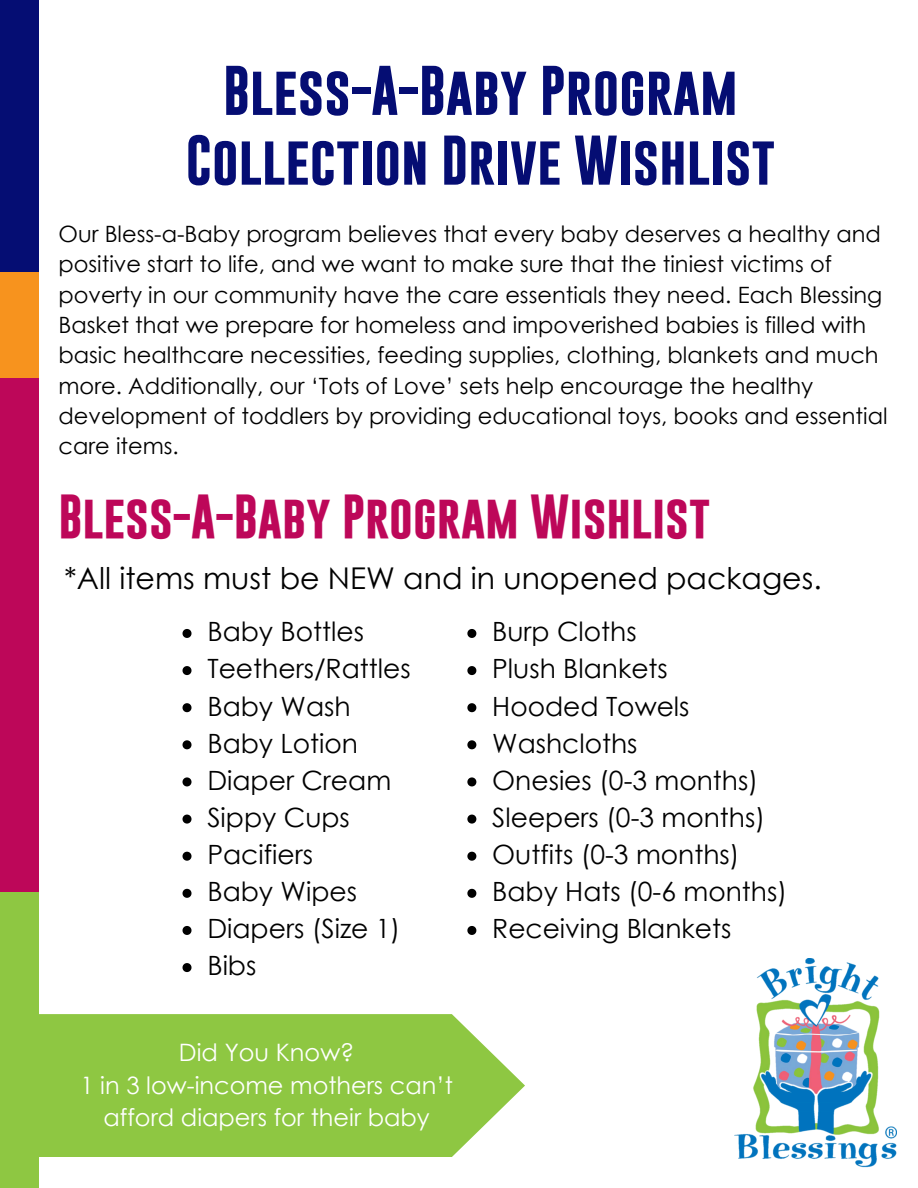
<style>
.page{position:relative;width:918px;height:1188px;background:#fff}
.page>*{position:absolute;margin:0;border:0;box-sizing:border-box;transform-origin:0 0}
.t1{font:700 50.25px/69.8px "Gobold";color:#050d73;text-align:center}
.t2{font:700 45px "Gobold";color:#bd0759}
.t3{font:30px "Century Gothic";color:#000}
.t4{font:26.55px "Century Gothic";color:#000}
.t5{font:24px/32.7px "Century Gothic";color:#fff;text-align:center}
.t6{font:22.5px/30.3px "Century Gothic";color:#000}
</style>
<div class="page">
<svg style="left:183px;top:629px;width:9px;height:9px"></svg>
<svg style="left:183px;top:666px;width:9px;height:9px"></svg>
<svg style="left:183px;top:703px;width:9px;height:9px"></svg>
<svg style="left:183px;top:740px;width:9px;height:9px"></svg>
<svg style="left:183px;top:777px;width:9px;height:9px"></svg>
<svg style="left:183px;top:815px;width:9px;height:9px"></svg>
<svg style="left:183px;top:852px;width:9px;height:9px"></svg>
<svg style="left:183px;top:889px;width:9px;height:9px"></svg>
<svg style="left:183px;top:926px;width:9px;height:9px"></svg>
<svg style="left:183px;top:963px;width:9px;height:9px"></svg>
<svg style="left:467px;top:629px;width:9px;height:9px"></svg>
<svg style="left:467px;top:666px;width:9px;height:9px"></svg>
<svg style="left:467px;top:703px;width:9px;height:9px"></svg>
<svg style="left:467px;top:740px;width:9px;height:9px"></svg>
<svg style="left:467px;top:777px;width:9px;height:9px"></svg>
<svg style="left:467px;top:815px;width:9px;height:9px"></svg>
<svg style="left:467px;top:852px;width:9px;height:9px"></svg>
<svg style="left:467px;top:889px;width:9px;height:9px"></svg>
<svg style="left:467px;top:926px;width:9px;height:9px"></svg>
<div style="left:0;top:0;width:39px;height:272px;background:#050d73"></div>
<div style="left:0;top:272px;width:39px;height:106px;background:#f7931e"></div>
<div style="left:0;top:892px;width:39px;height:296px;background:#8ec742"></div>
<div style="left:0;top:378px;width:39px;height:514px;background:#bd0759"></div>
<svg style="left:39px;top:1014px;width:486px;height:143px;background:#96cb50"></svg>
<img style="left:734px;top:959px;width:162px;height:209px">
<p class="t1" style="left:186px;top:56px;width:591px">Bless-A-Baby Program<br>Collection Drive Wishlist</p>
<h1 class="t6" style="left:59px;top:218px;width:831px">Our Bless-a-Baby program believes that every baby deserves a healthy and positive start to life, and we want to make sure that the tiniest victims of poverty in our community have the care essentials they need. Each Blessing Basket that we prepare for homeless and impoverished babies is filled with basic healthcare necessities, feeding supplies, clothing, blankets and much more. Additionally, our ‘Tots of Love’ sets help encourage the healthy development of toddlers by providing educational toys, books and essential care items.</h1>
<p class="t2" style="left:59px;top:487px;width:653px">Bless-A-Baby Program Wishlist</p>
<h2 class="t3" style="left:64px;top:558px;width:759px">*All items must be NEW and in unopened packages.</h2>
<h3 class="t4" style="left:207px;top:615px;width:158px">Baby Bottles</h3>
<p class="t4" style="left:207px;top:652px;width:205px">Teethers/Rattles</p>
<p class="t4" style="left:207px;top:689px;width:145px">Baby Wash</p>
<p class="t4" style="left:207px;top:726px;width:152px">Baby Lotion</p>
<p class="t4" style="left:207px;top:763px;width:185px">Diaper Cream</p>
<p class="t4" style="left:207px;top:800px;width:144px">Sippy Cups</p>
<p class="t4" style="left:207px;top:837px;width:107px">Pacifiers</p>
<p class="t4" style="left:207px;top:875px;width:151px">Baby Wipes</p>
<p class="t4" style="left:207px;top:912px;width:195px">Diapers (Size 1)</p>
<p class="t4" style="left:207px;top:949px;width:50px">Bibs</p>
<p class="t4" style="left:492px;top:615px;width:146px">Burp Cloths</p>
<p class="t4" style="left:492px;top:652px;width:177px">Plush Blankets</p>
<p class="t4" style="left:492px;top:689px;width:199px">Hooded Towels</p>
<p class="t4" style="left:492px;top:726px;width:147px">Washcloths</p>
<p class="t4" style="left:492px;top:763px;width:267px">Onesies (0-3 months)</p>
<p class="t4" style="left:492px;top:800px;width:274px">Sleepers (0-3 months)</p>
<p class="t4" style="left:492px;top:837px;width:249px">Outfits (0-3 months)</p>
<p class="t4" style="left:492px;top:875px;width:296px">Baby Hats (0-6 months)</p>
<p class="t4" style="left:492px;top:912px;width:241px">Receiving Blankets</p>
<p class="t5" style="left:80px;top:1035px;width:374px">Did You Know?<br>1 in 3 low-income mothers can’t afford diapers for their baby</p>
</div>
